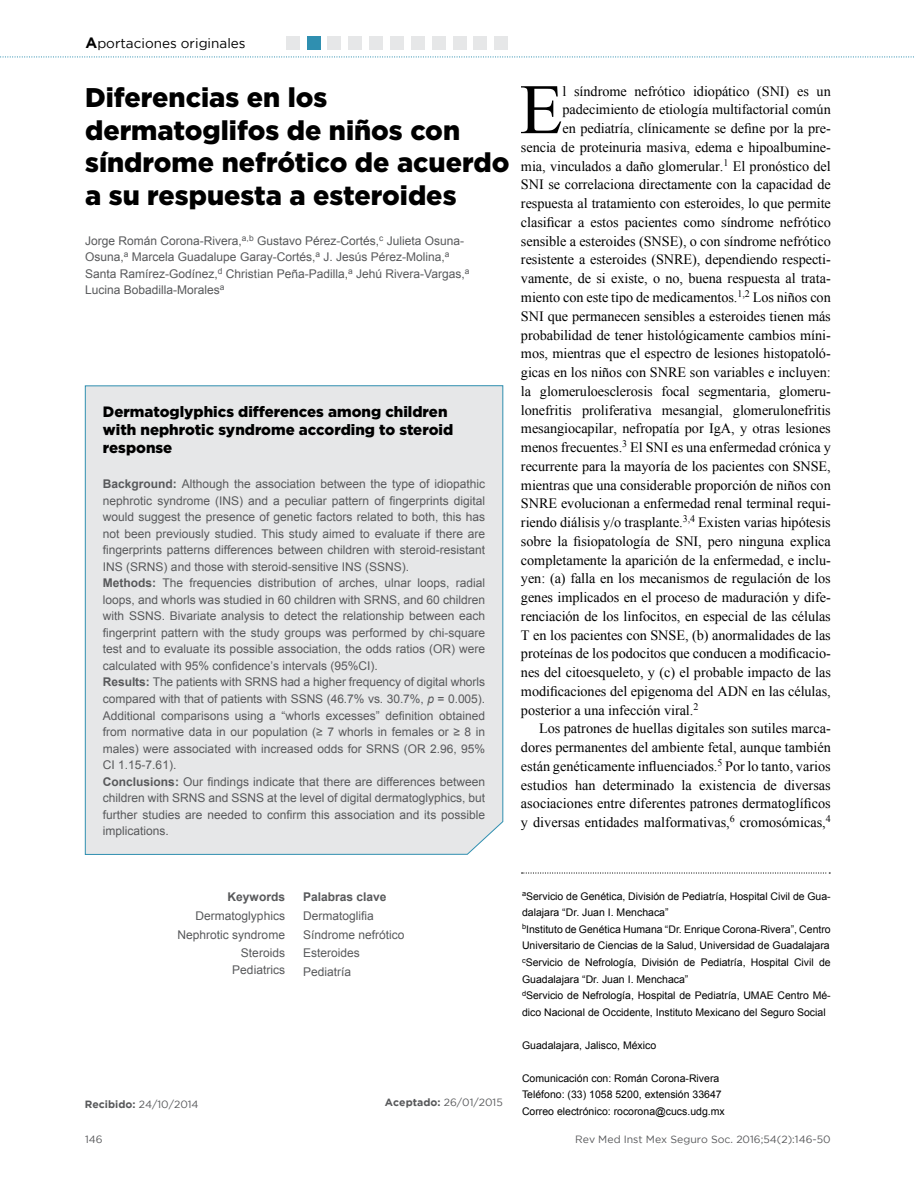
<style>
.page{position:relative;width:915px;height:1191px;background:#fff}
.page>*{position:absolute;margin:0;border:0;box-sizing:border-box;transform-origin:0 0}
.t1{font:70.95px "Times New Roman";color:#000}
.t2{font:900 27px/32.4px "Gotham";color:#000}
.t3{font:900 15px/18px "Gotham";color:#000}
.t4{font:14.25px "Times New Roman";letter-spacing:-.005em;color:#000}
.t5{font:13.5px "Gotham";color:#000}
.t6{font:12px/16.5px "Arial";color:#58595b}
.t7{font:700 12px "Arial";color:#58595b}
.t8{font:10.5px/16.5px "Arial";color:#000}
.t9{font:10.5px "Gotham";color:#58595b}
.s1{font-weight:700;font-size:15px}
.s2{font-weight:700}
.s3{font-style:italic}
</style>
<div class="page">
<div style="left:84px;top:385px;width:419px;height:470px;background:#e6e7e8"></div>
<svg style="left:0;top:56px;width:914px;height:1px"></svg>
<div style="left:286px;top:36px;width:13px;height:14px;background:#e6e7e8"></div>
<div style="left:327px;top:36px;width:14px;height:14px;background:#e6e7e8"></div>
<div style="left:348px;top:36px;width:14px;height:14px;background:#e6e7e8"></div>
<div style="left:369px;top:36px;width:14px;height:14px;background:#e6e7e8"></div>
<div style="left:306px;top:36px;width:14px;height:14px;background:#2f8fb0"></div>
<div style="left:390px;top:36px;width:13px;height:14px;background:#e6e7e8"></div>
<div style="left:411px;top:36px;width:13px;height:14px;background:#e6e7e8"></div>
<div style="left:431px;top:36px;width:14px;height:14px;background:#e6e7e8"></div>
<div style="left:452px;top:36px;width:14px;height:14px;background:#e6e7e8"></div>
<div style="left:473px;top:36px;width:14px;height:14px;background:#e6e7e8"></div>
<div style="left:494px;top:36px;width:14px;height:14px;background:#e6e7e8"></div>
<svg style="left:521px;top:872px;width:308px;height:1px"></svg>
<p class="t5" style="left:85px;top:36px;width:161px"><span class="s1">A</span>portaciones originales</p>
<h2 class="t2" style="left:85px;top:81px;width:425px">Diferencias en los dermatoglifos de niños con síndrome nefrótico de acuerdo a su respuesta a esteroides</h2>
<p class="t6" style="left:85px;top:232px;width:385px">Jorge Román Corona-Rivera,<sup>a,b</sup> Gustavo Pérez-Cortés,<sup>c</sup> Julieta Osuna-Osuna,<sup>a</sup> Marcela Guadalupe Garay-Cortés,<sup>a</sup> J. Jesús Pérez-Molina,<sup>a </sup>Santa Ramírez-Godínez,<sup>d</sup> Christian Peña-Padilla,<sup>a</sup> Jehú Rivera-Vargas,<sup>a </sup>Lucina Bobadilla-Morales<sup>a</sup></p>
<p class="t3" style="left:103px;top:402px;width:351px">Dermatoglyphics differences among children with nephrotic syndrome according to steroid response</p>
<p class="t6" style="left:103px;top:476px;width:383px"><span class="s2">Background:</span> Although the association between the type of idiopathic nephrotic syndrome (INS) and a peculiar pattern of fingerprints digital would suggest the presence of genetic factors related to both, this has not been previously studied. This study aimed to evaluate if there are fingerprints patterns differences between children with steroid-resistant INS (SRNS) and those with steroid-sensitive INS (SSNS).<br><span class="s2">Methods:</span> The frequencies distribution of arches, ulnar loops, radial loops, and whorls was studied in 60 children with SRNS, and 60 children with SSNS. Bivariate analysis to detect the relationship between each fingerprint pattern with the study groups was performed by chi-square test and to evaluate its possible association, the odds ratios (OR) were calculated with 95% confidence’s intervals (95%CI).<br><span class="s2">Results:</span> The patients with SRNS had a higher frequency of digital whorls compared with that of patients with SSNS (46.7% vs. 30.7%, <span class="s3">p</span> = 0.005).<br>Additional comparisons using a “whorls excesses” definition obtained from normative data in our population (≥ 7 whorls in females or ≥ 8 in males) were associated with increased odds for SRNS (OR 2.96, 95% CI 1.15-7.61).<br><span class="s2">Conclusions:</span> Our findings indicate that there are differences between children with SRNS and SSNS at the level of digital dermatoglyphics, but further studies are needed to confirm this association and its possible implications.</p>
<h1 class="t1" style="left:519px;top:62px;width:45px">E</h1>
<p class="t4" style="left:562px;top:81px;width:270px">l síndrome nefrótico idiopático (SNI) es un</p>
<p class="t4" style="left:562px;top:100px;width:270px">padecimiento de etiología multifactorial común</p>
<p class="t4" style="left:562px;top:119px;width:270px">en pediatría, clínicamente se define por la pre-</p>
<p class="t4" style="left:521px;top:138px;width:311px">sencia de proteinuria masiva, edema e hipoalbumine-</p>
<p class="t4" style="left:521px;top:156px;width:311px">mia, vinculados a daño glomerular.<sup>1</sup> El pronóstico del</p>
<p class="t4" style="left:521px;top:175px;width:311px">SNI se correlaciona directamente con la capacidad de</p>
<p class="t4" style="left:521px;top:194px;width:311px">respuesta al tratamiento con esteroides, lo que permite</p>
<p class="t4" style="left:521px;top:213px;width:311px">clasificar a estos pacientes como síndrome nefrótico</p>
<p class="t4" style="left:521px;top:231px;width:311px">sensible a esteroides (SNSE), o con síndrome nefrótico</p>
<p class="t4" style="left:521px;top:250px;width:311px">resistente a esteroides (SNRE), dependiendo respecti-</p>
<p class="t4" style="left:521px;top:269px;width:311px">vamente, de si existe, o no, buena respuesta al trata-</p>
<p class="t4" style="left:521px;top:288px;width:311px">miento con este tipo de medicamentos.<sup>1,2</sup> Los niños con</p>
<p class="t4" style="left:521px;top:306px;width:311px">SNI que permanecen sensibles a esteroides tienen más</p>
<p class="t4" style="left:521px;top:325px;width:311px">probabilidad de tener histológicamente cambios míni-</p>
<p class="t4" style="left:521px;top:344px;width:311px">mos, mientras que el espectro de lesiones histopatoló-</p>
<p class="t4" style="left:521px;top:363px;width:311px">gicas en los niños con SNRE son variables e incluyen:</p>
<p class="t4" style="left:521px;top:381px;width:311px">la glomeruloesclerosis focal segmentaria, glomeru-</p>
<p class="t4" style="left:521px;top:400px;width:311px">lonefritis proliferativa mesangial, glomerulonefritis</p>
<p class="t4" style="left:521px;top:419px;width:311px">mesangiocapilar, nefropatía por IgA, y otras lesiones</p>
<p class="t4" style="left:521px;top:438px;width:311px">menos frecuentes.<sup>3</sup> El SNI es una enfermedad crónica y</p>
<p class="t4" style="left:521px;top:456px;width:311px">recurrente para la mayoría de los pacientes con SNSE,</p>
<p class="t4" style="left:521px;top:475px;width:311px">mientras que una considerable proporción de niños con</p>
<p class="t4" style="left:521px;top:494px;width:311px">SNRE evolucionan a enfermedad renal terminal requi-</p>
<p class="t4" style="left:521px;top:513px;width:311px">riendo diálisis y/o trasplante.<sup>3,4</sup> Existen varias hipótesis</p>
<p class="t4" style="left:521px;top:531px;width:311px">sobre la fisiopatología de SNI, pero ninguna explica</p>
<p class="t4" style="left:521px;top:550px;width:311px">completamente la aparición de la enfermedad, e inclu-</p>
<p class="t4" style="left:521px;top:569px;width:311px">yen: (a) falla en los mecanismos de regulación de los</p>
<p class="t4" style="left:521px;top:588px;width:311px">genes implicados en el proceso de maduración y dife-</p>
<p class="t4" style="left:521px;top:606px;width:311px">renciación de los linfocitos, en especial de las células</p>
<p class="t4" style="left:521px;top:625px;width:311px">T en los pacientes con SNSE, (b) anormalidades de las</p>
<p class="t4" style="left:521px;top:644px;width:311px">proteínas de los podocitos que conducen a modificacio-</p>
<p class="t4" style="left:521px;top:663px;width:311px">nes del citoesqueleto, y (c) el probable impacto de las</p>
<p class="t4" style="left:521px;top:681px;width:311px">modificaciones del epigenoma del ADN en las células,</p>
<p class="t4" style="left:521px;top:700px;width:179px">posterior a una infección viral.<sup>2</sup></p>
<p class="t4" style="left:539px;top:719px;width:293px">Los patrones de huellas digitales son sutiles marca-</p>
<p class="t4" style="left:521px;top:738px;width:311px">dores permanentes del ambiente fetal, aunque también</p>
<p class="t4" style="left:521px;top:756px;width:311px">están genéticamente influenciados.<sup>5</sup> Por lo tanto, varios</p>
<p class="t4" style="left:521px;top:775px;width:311px">estudios han determinado la existencia de diversas</p>
<p class="t4" style="left:521px;top:794px;width:311px">asociaciones entre diferentes patrones dermatoglíficos</p>
<p class="t4" style="left:521px;top:813px;width:311px">y diversas entidades malformativas,<sup>6</sup> cromosómicas,<sup>4</sup></p>
<p class="t7" style="left:227px;top:889px;width:59px">Keywords</p>
<p class="t6" style="left:177px;top:906px;width:109px;line-height:18.8px;text-align:right">Dermatoglyphics<br>Nephrotic syndrome<br>Steroids</p>
<p class="t6" style="left:232px;top:961px;width:54px">Pediatrics</p>
<p class="t7" style="left:303px;top:889px;width:85px">Palabras clave</p>
<p class="t6" style="left:303px;top:906px;width:103px;line-height:18.8px">Dermatoglifia<br>Síndrome nefrótico<br>Esteroides<br>Pediatría</p>
<p class="t9" style="left:85px;top:1098px;width:115px"><span class="s2">Recibido:</span> 24/10/2014</p>
<p class="t9" style="left:385px;top:1096px;width:119px"><span class="s2">Aceptado:</span> 26/01/2015</p>
<p class="t8" style="left:522px;top:888px;width:310px"><sup>a</sup>Servicio de Genética, División de Pediatría, Hospital Civil de Gua&shy;dalajara “Dr. Juan I. Menchaca”<br><sup>b</sup>Instituto de Genética Humana “Dr. Enrique Corona-Rivera”, Centro Universitario de Ciencias de la Salud, Universidad de Guadalajara <sup>c</sup>Servicio de Nefrología, División de Pediatría, Hospital Civil de Guadalajara “Dr. Juan I. Menchaca”<br><sup>d</sup>Servicio de Nefrología, Hospital de Pediatría, UMAE Centro Mé&shy;dico Nacional de Occidente, Instituto Mexicano del Seguro Social</p>
<p class="t8" style="left:522px;top:1036px;width:136px">Guadalajara, Jalisco, México</p>
<p class="t8" style="left:522px;top:1069px;width:204px">Comunicación con: Román Corona-Rivera<br>Teléfono: (33) 1058 5200, extensión 33647<br>Correo electrónico: rocorona@cucs.udg.mx</p>
<p class="t9" style="left:85px;top:1133px;width:19px">146</p>
<p class="t9" style="left:575px;top:1133px;width:257px">Rev Med Inst Mex Seguro Soc. 2016;54(2):146-50</p>
</div>
